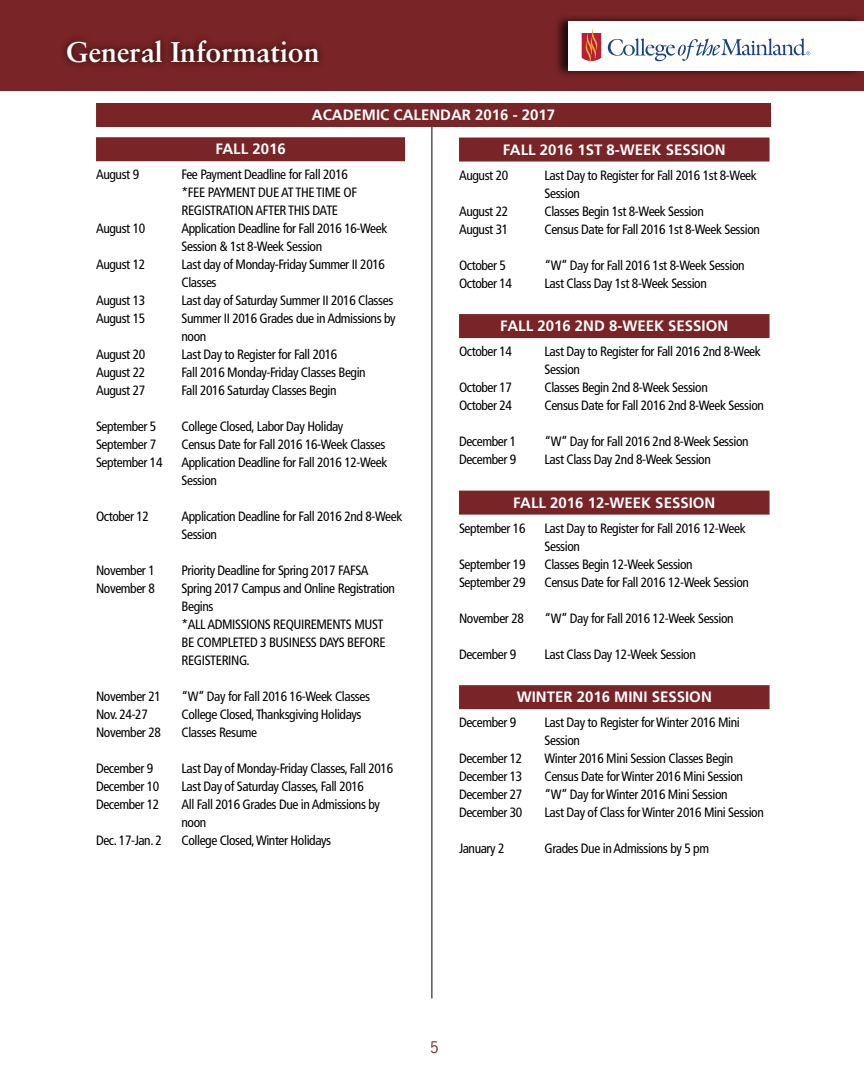
<style>
.page{position:relative;width:864px;height:1080px;background:#fff}
.page>*{position:absolute;margin:0;border:0;box-sizing:border-box;transform-origin:0 0}
.t1{font:700 28.5px "Sabon";color:#fff}
.t2{font:700 15px "Frutiger";color:#fff}
.t3{font:15px "News Gothic Std";color:#792426}
.t4{font:condensed 13.5px/18px "Frutiger";letter-spacing:-.03em;color:#000}
</style>
<div class="page">
<div style="left:0;top:0;width:864px;height:91px;background:#792426"></div>
<hr style="left:432px;top:109px;width:1px;height:889px;background:#000">
<div style="left:554px;top:13px;width:310px;height:66px;background:#000;opacity:.75"></div>
<div style="left:568px;top:21px;width:296px;height:50px;background:#fff"></div>
<svg style="left:582px;top:28px;width:19px;height:36px"></svg>
<svg style="left:608px;top:38px;width:202px;height:23px"></svg>
<div style="left:59px;top:33px;width:267px;height:37px;background:#000;opacity:.75"></div>
<div style="left:96px;top:103px;width:675px;height:24px;background:#792426"></div>
<div style="left:96px;top:137px;width:309px;height:24px;background:#792426"></div>
<div style="left:459px;top:138px;width:311px;height:24px;background:#792426"></div>
<div style="left:459px;top:314px;width:311px;height:24px;background:#792426"></div>
<div style="left:459px;top:491px;width:311px;height:24px;background:#792426"></div>
<div style="left:459px;top:685px;width:311px;height:24px;background:#792426"></div>
<h1 class="t1" style="left:66px;top:34px;width:255px">General Information</h1>
<p class="t2" style="left:312px;top:106px;width:245px">ACADEMIC CALENDAR 2016 - 2017</p>
<p class="t2" style="left:215px;top:140px;width:72px">FALL 2016</p>
<p class="t4" style="left:96px;top:166px;width:45px">August 9</p>
<p class="t4" style="left:182px;top:166px;width:177px">Fee Payment Deadline for Fall 2016 *FEE PAYMENT DUE AT THE TIME OF<br>REGISTRATION AFTER THIS DATE</p>
<p class="t4" style="left:96px;top:220px;width:51px">August 10</p>
<p class="t4" style="left:182px;top:220px;width:207px">Application Deadline for Fall 2016 16-Week<br>Session &amp; 1st 8-Week Session</p>
<p class="t4" style="left:96px;top:256px;width:51px">August 12</p>
<p class="t4" style="left:182px;top:256px;width:205px">Last day of Monday-Friday Summer II 2016<br>Classes</p>
<p class="t4" style="left:96px;top:292px;width:51px">August 13</p>
<p class="t4" style="left:182px;top:292px;width:213px">Last day of Saturday Summer II 2016 Classes</p>
<p class="t4" style="left:96px;top:310px;width:51px">August 15</p>
<p class="t4" style="left:182px;top:310px;width:216px">Summer II 2016 Grades due in Admissions by noon</p>
<p class="t4" style="left:96px;top:346px;width:51px">August 20</p>
<p class="t4" style="left:182px;top:346px;width:157px">Last Day to Register for Fall 2016</p>
<p class="t4" style="left:96px;top:364px;width:51px">August 22</p>
<p class="t4" style="left:182px;top:364px;width:186px">Fall 2016 Monday-Friday Classes Begin</p>
<p class="t4" style="left:96px;top:382px;width:51px">August 27</p>
<p class="t4" style="left:182px;top:382px;width:157px">Fall 2016 Saturday Classes Begin</p>
<p class="t4" style="left:96px;top:418px;width:62px">September 5</p>
<p class="t4" style="left:182px;top:418px;width:163px">College Closed, Labor Day Holiday</p>
<p class="t4" style="left:96px;top:436px;width:62px">September 7</p>
<p class="t4" style="left:182px;top:436px;width:205px">Census Date for Fall 2016 16-Week Classes</p>
<p class="t4" style="left:96px;top:454px;width:68px">September 14</p>
<p class="t4" style="left:182px;top:454px;width:207px">Application Deadline for Fall 2016 12-Week<br>Session</p>
<p class="t4" style="left:96px;top:508px;width:55px">October 12</p>
<p class="t4" style="left:182px;top:508px;width:222px">Application Deadline for Fall 2016 2nd 8-Week<br>Session</p>
<p class="t4" style="left:96px;top:562px;width:60px">November 1</p>
<p class="t4" style="left:182px;top:562px;width:189px">Priority Deadline for Spring 2017 FAFSA</p>
<p class="t4" style="left:96px;top:580px;width:60px">November 8</p>
<p class="t4" style="left:182px;top:580px;width:215px">Spring 2017 Campus and Online Registration<br>Begins<br>*ALL ADMISSIONS REQUIREMENTS MUST<br>BE COMPLETED 3 BUSINESS DAYS BEFORE<br>REGISTERING.</p>
<p class="t4" style="left:96px;top:688px;width:66px">November 21</p>
<p class="t4" style="left:182px;top:688px;width:190px">“W” Day for Fall 2016 16-Week Classes</p>
<p class="t4" style="left:96px;top:706px;width:53px">Nov. 24-27</p>
<p class="t4" style="left:182px;top:706px;width:182px">College Closed, Thanksgiving Holidays</p>
<p class="t4" style="left:96px;top:724px;width:66px">November 28</p>
<p class="t4" style="left:182px;top:724px;width:77px">Classes Resume</p>
<p class="t4" style="left:96px;top:760px;width:59px">December 9</p>
<p class="t4" style="left:182px;top:760px;width:213px">Last Day of Monday-Friday Classes, Fall 2016</p>
<p class="t4" style="left:96px;top:778px;width:65px">December 10</p>
<p class="t4" style="left:182px;top:778px;width:184px">Last Day of Saturday Classes, Fall 2016</p>
<p class="t4" style="left:96px;top:796px;width:65px">December 12</p>
<p class="t4" style="left:182px;top:796px;width:200px">All Fall 2016 Grades Due in Admissions by noon</p>
<p class="t4" style="left:96px;top:832px;width:68px">Dec. 17-Jan. 2</p>
<p class="t4" style="left:182px;top:832px;width:151px">College Closed, Winter Holidays</p>
<p class="t2" style="left:503px;top:141px;width:224px">FALL 2016 1ST 8-WEEK SESSION</p>
<p class="t4" style="left:459px;top:166px;width:51px">August 20</p>
<p class="t4" style="left:545px;top:166px;width:214px">Last Day to Register for Fall 2016 1st 8-Week<br>Session</p>
<p class="t4" style="left:459px;top:202px;width:51px">August 22</p>
<p class="t4" style="left:545px;top:202px;width:161px">Classes Begin 1st 8-Week Session</p>
<p class="t4" style="left:459px;top:220px;width:51px">August 31</p>
<p class="t4" style="left:545px;top:220px;width:217px">Census Date for Fall 2016 1st 8-Week Session</p>
<p class="t4" style="left:459px;top:256px;width:48px">October 5</p>
<p class="t4" style="left:545px;top:256px;width:202px">“W” Day for Fall 2016 1st 8-Week Session</p>
<p class="t4" style="left:459px;top:274px;width:55px">October 14</p>
<p class="t4" style="left:545px;top:274px;width:164px">Last Class Day 1st 8-Week Session</p>
<p class="t2" style="left:500px;top:317px;width:229px">FALL 2016 2ND 8-WEEK SESSION</p>
<p class="t4" style="left:459px;top:342px;width:55px">October 14</p>
<p class="t4" style="left:545px;top:342px;width:218px">Last Day to Register for Fall 2016 2nd 8-Week<br>Session</p>
<p class="t4" style="left:459px;top:378px;width:55px">October 17</p>
<p class="t4" style="left:545px;top:378px;width:165px">Classes Begin 2nd 8-Week Session</p>
<p class="t4" style="left:459px;top:396px;width:55px">October 24</p>
<p class="t4" style="left:545px;top:396px;width:221px">Census Date for Fall 2016 2nd 8-Week Session</p>
<p class="t4" style="left:459px;top:432px;width:59px">December 1</p>
<p class="t4" style="left:545px;top:432px;width:206px">“W” Day for Fall 2016 2nd 8-Week Session</p>
<p class="t4" style="left:459px;top:450px;width:59px">December 9</p>
<p class="t4" style="left:545px;top:450px;width:168px">Last Class Day 2nd 8-Week Session</p>
<p class="t2" style="left:513px;top:494px;width:204px">FALL 2016 12-WEEK SESSION</p>
<p class="t4" style="left:459px;top:519px;width:68px">September 16</p>
<p class="t4" style="left:545px;top:519px;width:203px">Last Day to Register for Fall 2016 12-Week<br>Session</p>
<p class="t4" style="left:459px;top:555px;width:68px">September 19</p>
<p class="t4" style="left:545px;top:555px;width:150px">Classes Begin 12-Week Session</p>
<p class="t4" style="left:459px;top:573px;width:68px">September 29</p>
<p class="t4" style="left:545px;top:573px;width:206px">Census Date for Fall 2016 12-Week Session</p>
<p class="t4" style="left:459px;top:609px;width:66px">November 28</p>
<p class="t4" style="left:545px;top:609px;width:191px">“W” Day for Fall 2016 12-Week Session</p>
<p class="t4" style="left:459px;top:645px;width:59px">December 9</p>
<p class="t4" style="left:545px;top:645px;width:153px">Last Class Day 12-Week Session</p>
<p class="t2" style="left:517px;top:688px;width:197px">WINTER 2016 MINI SESSION</p>
<p class="t4" style="left:459px;top:714px;width:59px">December 9</p>
<p class="t4" style="left:545px;top:714px;width:197px">Last Day to Register for Winter 2016 Mini<br>Session</p>
<p class="t4" style="left:459px;top:750px;width:65px">December 12</p>
<p class="t4" style="left:545px;top:750px;width:190px">Winter 2016 Mini Session Classes Begin</p>
<p class="t4" style="left:459px;top:768px;width:65px">December 13</p>
<p class="t4" style="left:545px;top:768px;width:200px">Census Date for Winter 2016 Mini Session</p>
<p class="t4" style="left:459px;top:786px;width:65px">December 27</p>
<p class="t4" style="left:545px;top:786px;width:185px">“W” Day for Winter 2016 Mini Session</p>
<p class="t4" style="left:459px;top:804px;width:65px">December 30</p>
<p class="t4" style="left:545px;top:804px;width:221px">Last Day of Class for Winter 2016 Mini Session</p>
<p class="t4" style="left:459px;top:840px;width:47px">January 2</p>
<p class="t4" style="left:545px;top:840px;width:166px">Grades Due in Admissions by 5 pm</p>
<p class="t3" style="left:430px;top:1038px;width:10px">5</p>
</div>
